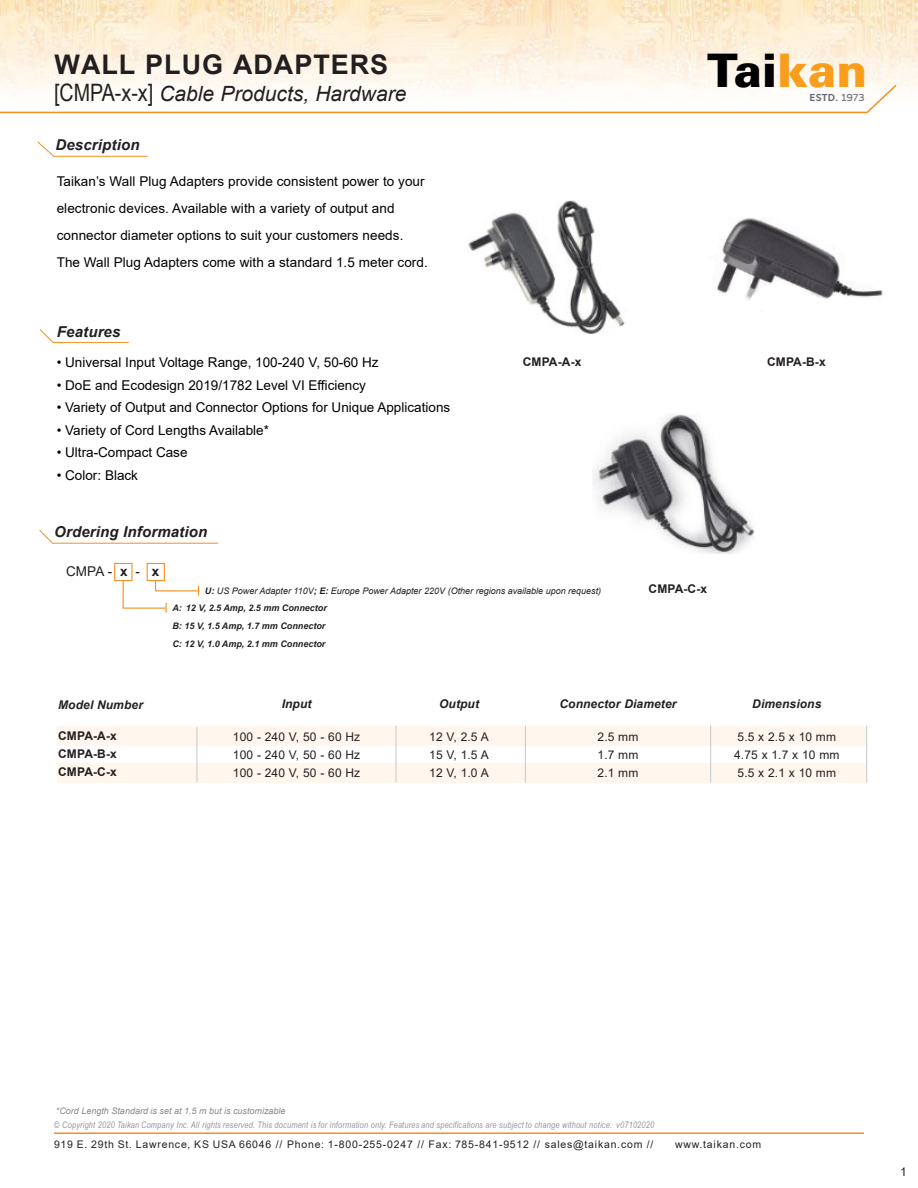
<style>
.page{position:relative;width:918px;height:1188px;background:#fff}
.page>*{position:absolute;margin:0;border:0;box-sizing:border-box;transform-origin:0 0}
.t1{font:900 46.2px "Univers";color:#000}
.t2{font:700 27px "Arial";letter-spacing:.035em;color:#231f20}
.t3{font:italic 21px "Arial";color:#231f20}
.t4{font:italic 700 15px "Arial";letter-spacing:.01em;color:#231f20}
.t5{font:13.5px/27px "Arial";color:#000}
.t6{font:13.5px "Arial";color:#231f20}
.t7{font:12px/18px "Arial";letter-spacing:.01em;color:#231f20;text-align:justify}
.t8{font:italic 700 12px "Arial";letter-spacing:.01em;color:#231f20}
.t9{font:700 12px/18px "Arial";letter-spacing:.01em;color:#231f20;text-align:justify}
.t10{font:10.5px "Arial";letter-spacing:.075em;color:#231f20}
.t11{font:700 10.05px "Motiva Sans";color:#666874}
.t12{font:italic 9px "Arial Narrow";letter-spacing:.02em;color:#939598}
.t13{font:italic 700 9px/18px "Arial";color:#231f20}
.t14{font:italic 9px "Arial";color:#231f20}
.t15{font:italic 9px "Arial";color:rgb(35 31 32/.53)}
.s1{font-family:"Arial Narrow";font-style:normal;font-size:24px}
.s2{font-weight:700}
.s3{color:#f99d1c}
.s4{font-weight:400}
</style>
<div class="page">
<img style="left:0;top:0;width:918px;height:91px">
<svg style="left:0;top:83px;width:898px;height:31px"></svg>
<svg style="left:39px;top:329px;width:90px;height:14px"></svg>
<hr style="left:54px;top:1132px;width:810px;height:2px;background:#f78f1e">
<svg style="left:122px;top:580px;width:77px;height:33px"></svg>
<div style="left:114px;top:563px;width:18px;height:18px;border:1px solid #f78f1e"></div>
<div style="left:147px;top:563px;width:18px;height:18px;border:1px solid #f78f1e"></div>
<svg style="left:39px;top:530px;width:180px;height:14px"></svg>
<svg style="left:37px;top:141px;width:111px;height:16px"></svg>
<img style="left:466px;top:201px;width:159px;height:133px">
<img style="left:717px;top:218px;width:166px;height:83px">
<img style="left:592px;top:414px;width:163px;height:139px">
<div style="left:57px;top:726px;width:810px;height:20px;background:#fff7ee"></div>
<div style="left:57px;top:763px;width:810px;height:20px;background:#fff7ee"></div>
<hr style="left:197px;top:727px;width:1px;height:56px;background:#c6c8ca">
<hr style="left:866px;top:726px;width:1px;height:57px;background:#c6c8ca">
<hr style="left:710px;top:726px;width:1px;height:57px;background:#c6c8ca">
<hr style="left:525px;top:726px;width:1px;height:57px;background:#c6c8ca">
<hr style="left:396px;top:726px;width:1px;height:57px;background:#c6c8ca">
<h2 class="t2" style="left:55px;top:54px;width:335px">WALL PLUG ADAPTERS</h2>
<h3 class="t3" style="left:54px;top:86px;width:354px"><span class="s1">[CMPA-x-x]</span> Cable Products, Hardware</h3>
<p class="t4" style="left:56px;top:139px;width:86px">Description</p>
<p class="t5" style="left:57px;top:169px;width:373px">Taikan’s Wall Plug Adapters provide consistent power to your electronic devices. Available with a variety of output and connector diameter options to suit your customers needs.<br>The Wall Plug Adapters come with a standard 1.5 meter cord.</p>
<p class="t4" style="left:57px;top:326px;width:65px">Features</p>
<p class="t5" style="left:57px;top:350px;width:323px">• Universal Input Voltage Range, 100-240 V, 50-60 Hz</p>
<p class="t5" style="left:57px;top:373px;width:311px">• DoE and Ecodesign 2019/1782 Level VI Efficiency</p>
<p class="t5" style="left:57px;top:395px;width:395px">• Variety of Output and Connector Options for Unique Applications</p>
<p class="t5" style="left:57px;top:418px;width:214px">• Variety of Cord Lengths Available*</p>
<p class="t5" style="left:57px;top:440px;width:132px">• Ultra-Compact Case</p>
<p class="t5" style="left:57px;top:463px;width:83px">• Color: Black</p>
<p class="t4" style="left:54px;top:526px;width:155px">Ordering Information</p>
<p class="t6" style="left:66px;top:566px;width:95px">CMPA- <span class="s2">x</span> - <span class="s2">x</span></p>
<h1 class="t1" style="left:707px;top:54px;width:162px">Tai<span class="s3">kan</span></h1>
<p class="t11" style="left:809px;top:94px;width:57px">ESTD. <span class="s4">1973</span></p>
<p class="t9" style="left:523px;top:354px;width:60px">CMPA-A-x</p>
<p class="t9" style="left:767px;top:354px;width:60px">CMPA-B-x</p>
<p class="t14" style="left:205px;top:587px;width:398px"><span class="s2">U:</span> US Power Adapter 110V<span class="s2">; E:</span> Europe Power Adapter 220V (Other regions available upon request)</p>
<p class="t13" style="left:172px;top:600px;width:156px">A: 12 V, 2.5 Amp, 2.5 mm Connector<br>B: 15 V, 1.5 Amp, 1.7 mm Connector<br>C: 12 V, 1.0 Amp, 2.1 mm Connector</p>
<p class="t9" style="left:649px;top:581px;width:60px">CMPA-C-x</p>
<p class="t8" style="left:58px;top:700px;width:86px">Model Number</p>
<p class="t8" style="left:559px;top:700px;width:119px">Connector Diameter</p>
<p class="t8" style="left:752px;top:700px;width:71px">Dimensions</p>
<p class="t8" style="left:282px;top:700px;width:31px">Input</p>
<p class="t8" style="left:439px;top:700px;width:41px">Output</p>
<p class="t7" style="left:233px;top:729px;width:129px">100 - 240 V, 50 - 60 Hz 100 - 240 V, 50 - 60 Hz 100 - 240 V, 50 - 60 Hz</p>
<p class="t7" style="left:429px;top:729px;width:61px">12 V, 2.5 A 15 V, 1.5 A 12 V, 1.0 A</p>
<p class="t7" style="left:734px;top:729px;width:107px;text-align:left">5.5 x 2.5 x 10 mm<br>4.75 x 1.7 x 10 mm<br>5.5 x 2.1 x 10 mm</p>
<p class="t9" style="left:58px;top:728px;width:60px">CMPA-A-x CMPA-B-x CMPA-C-x</p>
<p class="t7" style="left:598px;top:729px;width:42px">2.5 mm 1.7 mm 2.1 mm</p>
<p class="t15" style="left:56px;top:1107px;width:231px">*Cord Length Standard is set at 1.5 m but is customizable</p>
<p class="t12" style="left:54px;top:1121px;width:602px">© Copyright 2020 Taikan Company Inc. All rights reserved. This document is for information only. Features and specifications are subject to change without notice. v07102020</p>
<p class="t10" style="left:54px;top:1140px;width:601px">919 E. 29th St. Lawrence, KS USA 66046 // Phone: 1-800-255-0247 // Fax: 785-841-9512 // sales@taikan.com //</p>
<p class="t10" style="left:675px;top:1140px;width:88px">www.taikan.com</p>
<p class="t7" style="left:900px;top:1164px;width:8px">1</p>
</div>
